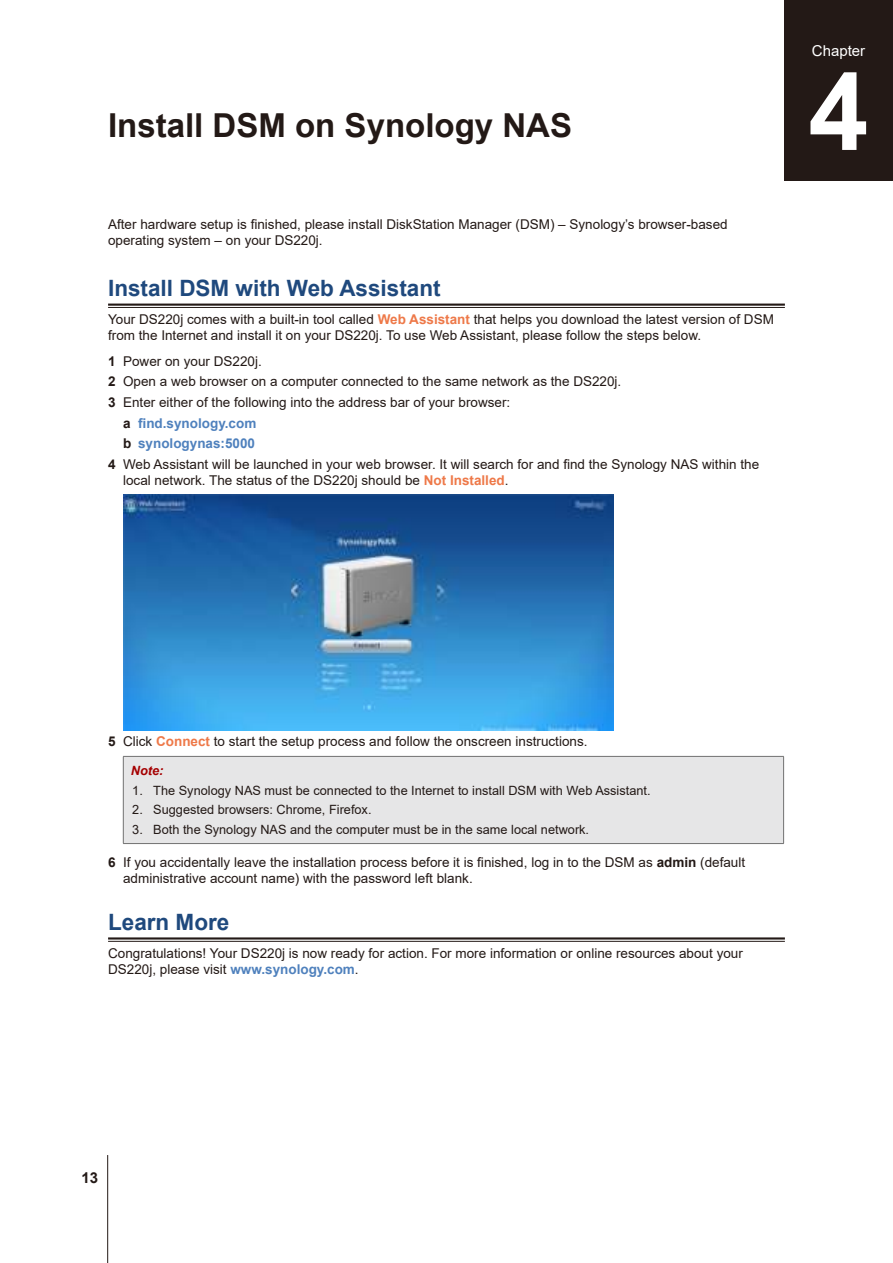
<style>
.page{position:relative;width:893px;height:1263px;background:#fff}
.page>*{position:absolute;margin:0;border:0;box-sizing:border-box;transform-origin:0 0}
.t1{font:700 108px "Arial";color:#fff}
.t2{font:700 33px "Arial";color:#231916}
.t3{font:700 22.5px "Arial";color:#1f497d}
.t4{font:15px "Arial";color:#fff}
.t5{font:700 15px "Arial";color:#231916}
.t6{font:13.5px/16.2px "Arial";color:#231916}
.t7{font:700 13.5px "Arial";color:#4f81bd}
.t8{font:12.75px "Arial";color:#231916}
.t9{font:italic 700 12.75px "Arial";color:#a50001}
.s1{font-weight:700;color:#ee7949}
.s2{font-weight:700}
.s3{color:#231916}
.s4{font-weight:700;color:#4f81bd}
</style>
<div class="page">
<hr style="left:108px;top:304px;width:677px;height:2px;background:#231916">
<hr style="left:108px;top:307px;width:677px;height:1px;background:#231916">
<hr style="left:108px;top:937px;width:677px;height:2px;background:#231916">
<hr style="left:108px;top:941px;width:677px;height:1px;background:#231916">
<img style="left:123px;top:494px;width:491px;height:236px">
<div style="left:123px;top:756px;width:661px;height:87px;background:#e6e6e7"></div>
<hr style="left:123px;top:756px;width:661px;height:1px;background:#727272">
<hr style="left:123px;top:757px;width:1px;height:86px;background:#727272">
<hr style="left:783px;top:757px;width:1px;height:86px;background:#727272">
<hr style="left:123px;top:843px;width:661px;height:1px;background:#727272">
<div style="left:784px;top:0;width:109px;height:180px;background:#231916"></div>
<hr style="left:107px;top:1155px;width:1px;height:108px;background:#231916">
<h2 class="t2" style="left:108px;top:113px;width:465px">Install DSM on Synology NAS</h2>
<p class="t6" style="left:108px;top:216px;width:621px">After hardware setup is finished, please install DiskStation Manager (DSM) – Synology’s browser-based operating system – on your DS220j.</p>
<h3 class="t3" style="left:108px;top:279px;width:334px">Install DSM with Web Assistant</h3>
<p class="t6" style="left:108px;top:313px;width:667px">Your DS220j comes with a built-in tool called <span class="s1">Web Assistant</span> that helps you download the latest version of DSM from the Internet and install it on your DS220j. To use Web Assistant, please follow the steps below.</p>
<p class="t6" style="left:108px;top:354px;width:155px"><span class="s2">1</span> Power on your DS220j.</p>
<p class="t6" style="left:108px;top:375px;width:515px"><span class="s2">2</span> Open a web browser on a computer connected to the same network as the DS220j.</p>
<p class="t6" style="left:108px;top:395px;width:404px"><span class="s2">3</span> Enter either of the following into the address bar of your browser:</p>
<p class="t7" style="left:123px;top:413px;width:135px"><span class="s3">a</span> find.synology.com</p>
<p class="t7" style="left:123px;top:438px;width:134px"><span class="s3">b</span> synologynas:5000</p>
<p class="t6" style="left:108px;top:456px;width:653px"><span class="s2">4</span> Web Assistant will be launched in your web browser. It will search for and find the Synology NAS within the</p>
<p class="t6" style="left:123px;top:474px;width:387px">local network. The status of the DS220j should be <span class="s1">Not Installed</span>.</p>
<p class="t4" style="left:812px;top:45px;width:55px">Chapter</p>
<h1 class="t1" style="left:808px;top:71px;width:62px">4</h1>
<p class="t6" style="left:108px;top:734px;width:481px"><span class="s2">5</span> Click <span class="s1">Connect</span> to start the setup process and follow the onscreen instructions.</p>
<p class="t9" style="left:131px;top:766px;width:34px">Note:</p>
<p class="t8" style="left:132px;top:785px;width:520px">1. The Synology NAS must be connected to the Internet to install DSM with Web Assistant.</p>
<p class="t8" style="left:132px;top:805px;width:241px">2. Suggested browsers: Chrome, Firefox.</p>
<p class="t8" style="left:132px;top:825px;width:458px">3. Both the Synology NAS and the computer must be in the same local network.</p>
<p class="t6" style="left:123px;top:854px;width:624px;text-indent:-15px"><span class="s2">6</span> If you accidentally leave the installation process before it is finished, log in to the DSM as <span class="s2">admin</span> (default administrative account name) with the password left blank.</p>
<h3 class="t3" style="left:108px;top:913px;width:123px">Learn More</h3>
<p class="t6" style="left:108px;top:946px;width:636px">Congratulations! Your DS220j is now ready for action. For more information or online resources about your<br>DS220j, please visit <span class="s4">www.synology.com</span>.</p>
<p class="t5" style="left:81px;top:1172px;width:18px">13</p>
</div>
